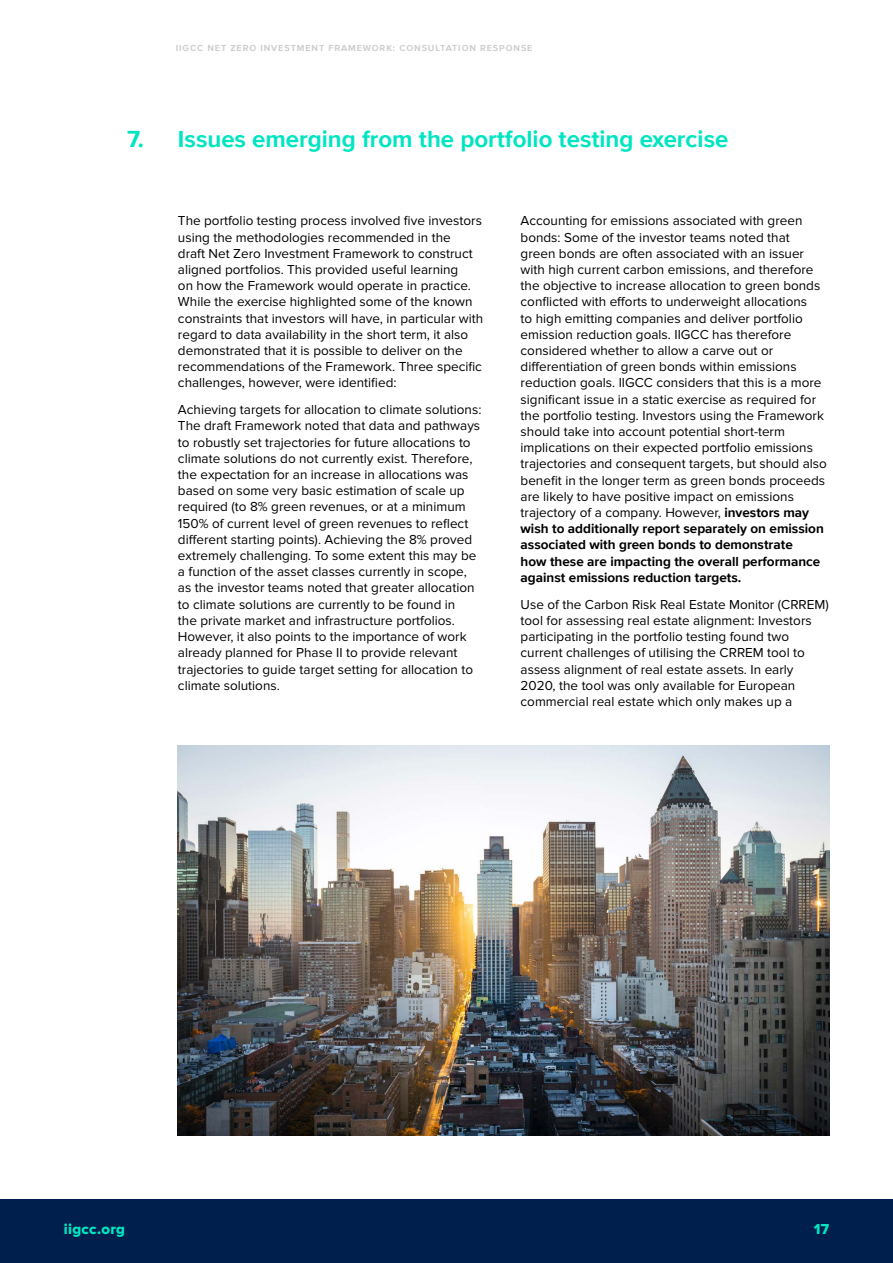
<style>
.page{position:relative;width:893px;height:1263px;background:#fff}
.page>*{position:absolute;margin:0;border:0;box-sizing:border-box;transform-origin:0 0}
.t1{font:700 24px "Proxima Nova";color:#00e5c1}
.t2{font:15px "Proxima Nova Extrabld";letter-spacing:.02em;color:#00e5c1}
.t3{font:13.5px/16.2px "Proxima Nova";color:#000}
.t4{font:700 9px "Proxima Nova";letter-spacing:.1em;color:#cdcdd0}
.s1{font-weight:700}
</style>
<div class="page">
<div style="left:0;top:1199px;width:893px;height:64px;background:#001f4d"></div>
<img style="left:178px;top:746px;width:651px;height:389px">
<p class="t4" style="left:176px;top:41px;width:358px">IIGCC NET ZERO INVESTMENT FRAMEWORK: CONSULTATION RESPONSE</p>
<h1 class="t1" style="left:127px;top:121px;width:603px">7. Issues emerging from the portfolio testing exercise</h1>
<p class="t3" style="left:178px;top:213px;width:307px">The portfolio testing process involved five investors using the methodologies recommended in the<br>draft Net Zero Investment Framework to construct aligned portfolios. This provided useful learning<br>on how the Framework would operate in practice.<br>While the exercise highlighted some of the known constraints that investors will have, in particular with regard to data availability in the short term, it also demonstrated that it is possible to deliver on the recommendations of the Framework. Three specific challenges, however, were identified:</p>
<p class="t3" style="left:178px;top:402px;width:305px">Achieving targets for allocation to climate solutions:<br>The draft Framework noted that data and pathways to robustly set trajectories for future allocations to climate solutions do not currently exist. Therefore, the expectation for an increase in allocations was based on some very basic estimation of scale up required (to 8% green revenues, or at a minimum 150% of current level of green revenues to reflect different starting points). Achieving the 8% proved extremely challenging. To some extent this may be a function of the asset classes currently in scope, as the investor teams noted that greater allocation to climate solutions are currently to be found in<br>the private market and infrastructure portfolios.<br>However, it also points to the importance of work already planned for Phase II to provide relevant trajectories to guide target setting for allocation to climate solutions.</p>
<p class="t3" style="left:521px;top:213px;width:308px">Accounting for emissions associated with green bonds: Some of the investor teams noted that green bonds are often associated with an issuer with high current carbon emissions, and therefore the objective to increase allocation to green bonds conflicted with efforts to underweight allocations<br>to high emitting companies and deliver portfolio emission reduction goals. IIGCC has therefore considered whether to allow a carve out or differentiation of green bonds within emissions reduction goals. IIGCC considers that this is a more significant issue in a static exercise as required for the portfolio testing. Investors using the Framework should take into account potential short-term implications on their expected portfolio emissions trajectories and consequent targets, but should also benefit in the longer term as green bonds proceeds are likely to have positive impact on emissions trajectory of a company. However, <span class="s1">investors may wish to additionally report separately on emission associated with green bonds to demonstrate<br>how these are impacting the overall performance against emissions reduction targets.</span></p>
<p class="t3" style="left:521px;top:596px;width:310px">Use of the Carbon Risk Real Estate Monitor (CRREM) tool for assessing real estate alignment: Investors participating in the portfolio testing found two current challenges of utilising the CRREM tool to assess alignment of real estate assets. In early 2020, the tool was only available for European commercial real estate which only makes up a</p>
<p class="t2" style="left:64px;top:1220px;width:63px">iigcc.org</p>
<p class="t2" style="left:814px;top:1220px;width:17px">17</p>
</div>
